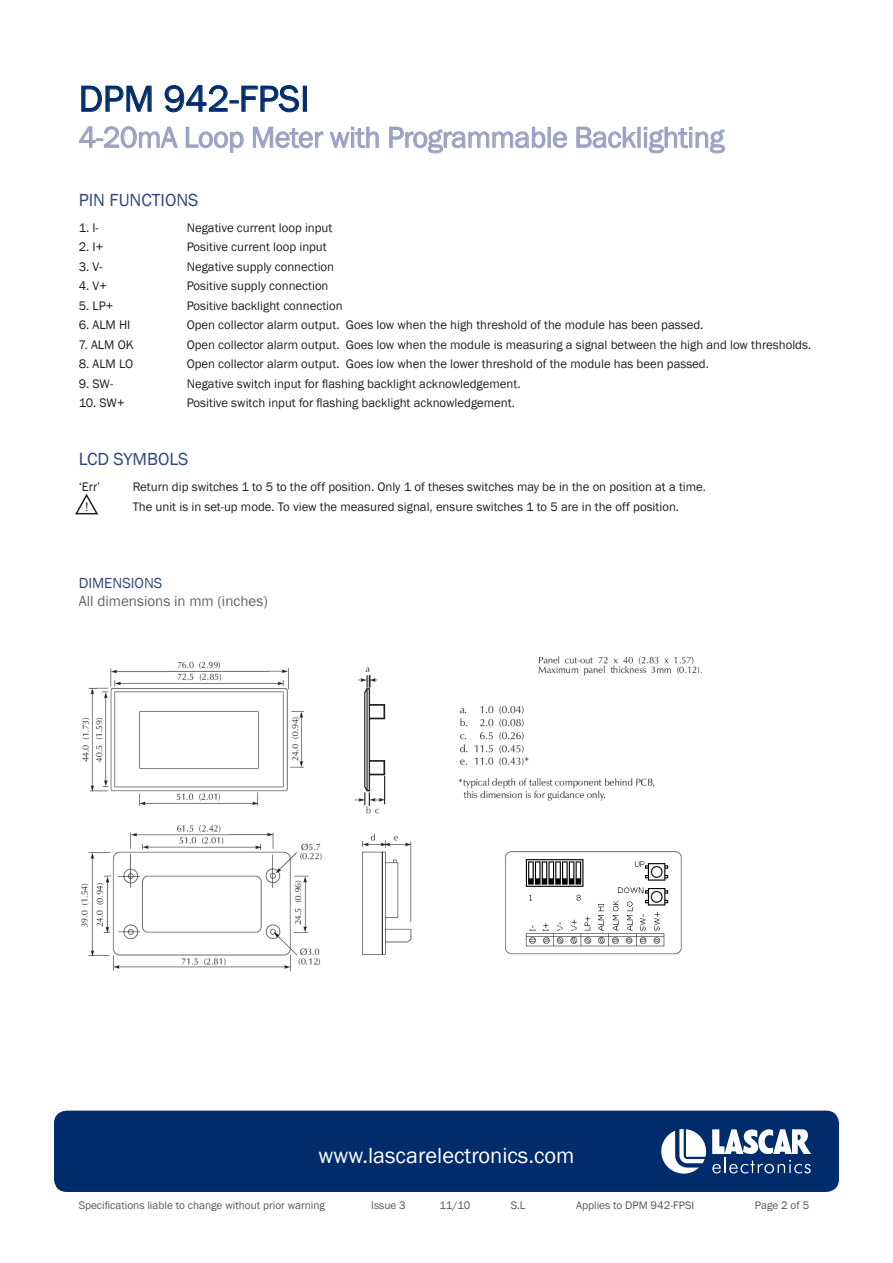
<style>
.page{position:relative;width:893px;height:1263px;background:#fff}
.page>*{position:absolute;margin:0;border:0;box-sizing:border-box;transform-origin:0 0}
.t1{font:37.5px "Franklin Gothic";color:#002c6b}
.t2{font:30px "Franklin Gothic";letter-spacing:-.015em;color:#9aa2c4}
.t3{font:22.5px "Franklin Gothic";color:#fff}
.t4{font:18px "Franklin Gothic";color:#2c477f}
.t5{font:15px "Franklin Gothic";color:#636366}
.t6{font:15px "Franklin Gothic";color:#2c477f}
.t7{font:12.75px "Franklin Gothic";color:#231f20}
.t8{font:11.25px "Franklin Gothic";color:#57585a}
</style>
<div class="page">
<div style="left:54px;top:1110px;width:785px;height:82px;background:#002c6b;border-radius:13px"></div>
<svg style="left:712px;top:1129px;width:99px;height:44px"></svg>
<svg style="left:661px;top:1129px;width:45px;height:44px"></svg>
<svg style="left:81px;top:86px;width:71px;height:26px"></svg>
<svg style="left:164px;top:85px;width:135px;height:28px"></svg>
<div style="left:303px;top:86px;width:3px;height:25px;border:1px solid #002c6b"></div>
<svg style="left:79px;top:126px;width:99px;height:22px"></svg>
<svg style="left:186px;top:127px;width:58px;height:26px"></svg>
<svg style="left:253px;top:127px;width:71px;height:21px"></svg>
<svg style="left:330px;top:127px;width:49px;height:21px"></svg>
<svg style="left:389px;top:127px;width:157px;height:27px"></svg>
<div style="left:548px;top:127px;width:2px;height:20px;border:1px solid #9aa2c4"></div>
<svg style="left:553px;top:131px;width:14px;height:17px"></svg>
<svg style="left:576px;top:127px;width:60px;height:21px"></svg>
<div style="left:638px;top:127px;width:2px;height:20px;border:1px solid #9aa2c4"></div>
<svg style="left:644px;top:127px;width:81px;height:27px"></svg>
<img style="left:81px;top:656px;width:621px;height:316px">
<svg style="left:75px;top:493px;width:24px;height:22px"></svg>
<p class="t1" style="left:79px;top:76px;width:232px">DPM 942-FPSI</p>
<p class="t2" style="left:79px;top:119px;width:647px">4-20mA Loop Meter with Programmable Backlighting</p>
<p class="t4" style="left:79px;top:189px;width:121px">PIN FUNCTIONS</p>
<p class="t7" style="left:79px;top:219px;width:22px">1. I-</p>
<p class="t7" style="left:187px;top:219px;width:147px">Negative current loop input</p>
<p class="t7" style="left:79px;top:239px;width:26px">2. I+</p>
<p class="t7" style="left:187px;top:239px;width:142px">Positive current loop input</p>
<p class="t7" style="left:79px;top:258px;width:25px">3. V-</p>
<p class="t7" style="left:187px;top:258px;width:149px">Negative supply connection</p>
<p class="t7" style="left:79px;top:278px;width:30px">4. V+</p>
<p class="t7" style="left:187px;top:278px;width:143px">Positive supply connection</p>
<p class="t7" style="left:79px;top:297px;width:36px">5. LP+</p>
<p class="t7" style="left:187px;top:297px;width:158px">Positive backlight connection</p>
<p class="t7" style="left:79px;top:317px;width:53px">6. ALM HI</p>
<p class="t7" style="left:187px;top:317px;width:518px">Open collector alarm output. Goes low when the high threshold of the module has been passed.</p>
<p class="t7" style="left:79px;top:336px;width:57px">7. ALM OK</p>
<p class="t7" style="left:187px;top:336px;width:626px">Open collector alarm output. Goes low when the module is measuring a signal between the high and low thresholds.</p>
<p class="t7" style="left:79px;top:356px;width:56px">8. ALM LO</p>
<p class="t7" style="left:187px;top:356px;width:524px">Open collector alarm output. Goes low when the lower threshold of the module has been passed.</p>
<p class="t7" style="left:79px;top:375px;width:36px">9. SW-</p>
<p class="t7" style="left:187px;top:375px;width:335px">Negative switch input for flashing backlight acknowledgement.</p>
<p class="t7" style="left:79px;top:395px;width:47px">10. SW+</p>
<p class="t7" style="left:187px;top:395px;width:330px">Positive switch input for flashing backlight acknowledgement.</p>
<p class="t4" style="left:79px;top:448px;width:111px">LCD SYMBOLS</p>
<p class="t7" style="left:79px;top:479px;width:23px">‘Err’</p>
<p class="t7" style="left:133px;top:479px;width:575px">Return dip switches 1 to 5 to the off position. Only 1 of theses switches may be in the on position at a time.</p>
<p class="t7" style="left:85px;top:498px;width:5px">!</p>
<p class="t7" style="left:133px;top:498px;width:548px">The unit is in set-up mode. To view the measured signal, ensure switches 1 to 5 are in the off position.</p>
<p class="t6" style="left:79px;top:573px;width:85px">DIMENSIONS</p>
<p class="t5" style="left:79px;top:591px;width:191px">All dimensions in mm (inches)</p>
<p class="t3" style="left:318px;top:1141px;width:258px">www.lascarelectronics.com</p>
<p class="t8" style="left:79px;top:1198px;width:248px">Specifications liable to change without prior warning</p>
<p class="t8" style="left:371px;top:1198px;width:36px">Issue 3</p>
<p class="t8" style="left:440px;top:1198px;width:32px">11/10</p>
<p class="t8" style="left:511px;top:1198px;width:16px">S.L</p>
<p class="t8" style="left:576px;top:1198px;width:120px">Applies to DPM 942-FPSI</p>
<p class="t8" style="left:755px;top:1198px;width:56px">Page 2 of 5</p>
</div>
